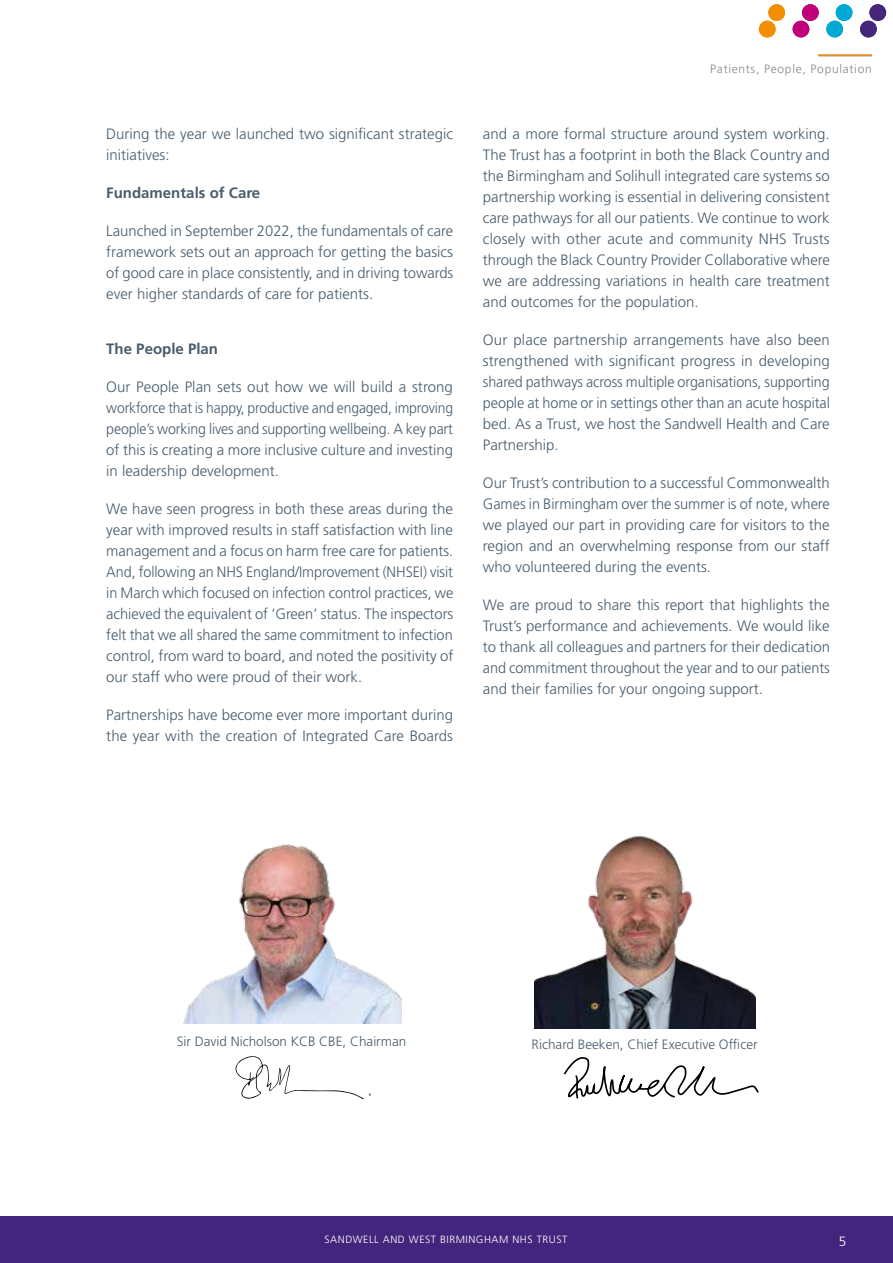
<style>
.page{position:relative;width:893px;height:1263px;background:#fff}
.page>*{position:absolute;margin:0;border:0;box-sizing:border-box;transform-origin:0 0}
.t1{font:300 15px/21px "Frutiger LT Std";color:#475c6d;text-align:justify}
.t2{font:700 15px "Frutiger LT Std";color:#475c6d}
.t3{font:300 13.5px "Frutiger LT Std";color:#475c6d}
.t4{font:300 13.5px "Frutiger LT Std";color:#fff}
.t5{font:300 12px "Frutiger LT Std";letter-spacing:.06em;color:#878787}
.t6{font:300 10.5px "Frutiger LT Std";letter-spacing:.05em;color:#fff}
</style>
<div class="page">
<div style="left:0;top:1216px;width:893px;height:47px;background:#44257d"></div>
<img style="left:534px;top:835px;width:221px;height:193px">
<img style="left:183px;top:844px;width:219px;height:179px">
<hr style="left:818px;top:55px;width:54px;height:1px;background:#f39000">
<div style="left:869px;top:4px;width:17px;height:17px;background:#45267d;border-radius:50%"></div>
<div style="left:860px;top:21px;width:17px;height:16px;background:#45267d;border-radius:50%"></div>
<div style="left:836px;top:4px;width:16px;height:17px;background:#00a8d6;border-radius:50%"></div>
<div style="left:826px;top:21px;width:17px;height:16px;background:#00a8d6;border-radius:50%"></div>
<div style="left:802px;top:4px;width:17px;height:17px;background:#bf0078;border-radius:50%"></div>
<div style="left:793px;top:21px;width:16px;height:16px;background:#bf0078;border-radius:50%"></div>
<div style="left:768px;top:4px;width:17px;height:17px;background:#f28f00;border-radius:50%"></div>
<div style="left:759px;top:21px;width:17px;height:16px;background:#f28f00;border-radius:50%"></div>
<svg style="left:564px;top:1057px;width:195px;height:41px"></svg>
<svg style="left:236px;top:1056px;width:135px;height:43px"></svg>
<p class="t1" style="left:106px;top:123px;width:348px">During the year we launched two significant strategic initiatives:</p>
<p class="t2" style="left:106px;top:184px;width:155px">Fundamentals of Care</p>
<p class="t1" style="left:106px;top:220px;width:348px">Launched in September 2022, the fundamentals of care framework sets out an approach for getting the basics of good care in place consistently, and in driving towards ever higher standards of care for patients.</p>
<p class="t2" style="left:106px;top:340px;width:113px">The People Plan</p>
<p class="t1" style="left:106px;top:376px;width:349px">Our People Plan sets out how we will build a strong workforce that is happy, productive and engaged, improving people’s working lives and supporting wellbeing. A key part of this is creating a more inclusive culture and investing in leadership development.</p>
<p class="t1" style="left:106px;top:498px;width:349px">We have seen progress in both these areas during the year with improved results in staff satisfaction with line management and a focus on harm free care for patients.<br>And, following an NHS England/Improvement (NHSEI) visit in March which focused on infection control practices, we achieved the equivalent of ‘Green’ status. The inspectors felt that we all shared the same commitment to infection control, from ward to board, and noted the positivity of our staff who were proud of their work.</p>
<p class="t1" style="left:106px;top:704px;width:348px">Partnerships have become ever more important during the year with the creation of Integrated Care Boards</p>
<p class="t5" style="left:710px;top:62px;width:163px">Patients, People, Population</p>
<p class="t1" style="left:483px;top:123px;width:348px">and a more formal structure around system working.<br>The Trust has a footprint in both the Black Country and the Birmingham and Solihull integrated care systems so partnership working is essential in delivering consistent care pathways for all our patients. We continue to work closely with other acute and community NHS Trusts through the Black Country Provider Collaborative where we are addressing variations in health care treatment and outcomes for the population.</p>
<p class="t1" style="left:483px;top:329px;width:349px">Our place partnership arrangements have also been strengthened with significant progress in developing shared pathways across multiple organisations, supporting people at home or in settings other than an acute hospital bed. As a Trust, we host the Sandwell Health and Care Partnership.</p>
<p class="t1" style="left:483px;top:472px;width:348px">Our Trust’s contribution to a successful Commonwealth Games in Birmingham over the summer is of note, where we played our part in providing care for visitors to the region and an overwhelming response from our staff who volunteered during the events.</p>
<p class="t1" style="left:483px;top:594px;width:349px">We are proud to share this report that highlights the Trust’s performance and achievements. We would like to thank all colleagues and partners for their dedication and commitment throughout the year and to our patients and their families for your ongoing support.</p>
<p class="t3" style="left:177px;top:1034px;width:231px">Sir David Nicholson KCB CBE, Chairman</p>
<p class="t3" style="left:532px;top:1036px;width:228px">Richard Beeken, Chief Executive Officer</p>
<p class="t6" style="left:324px;top:1233px;width:244px">SANDWELL AND WEST BIRMINGHAM NHS TRUST</p>
<p class="t4" style="left:839px;top:1233px;width:9px">5</p>
</div>
